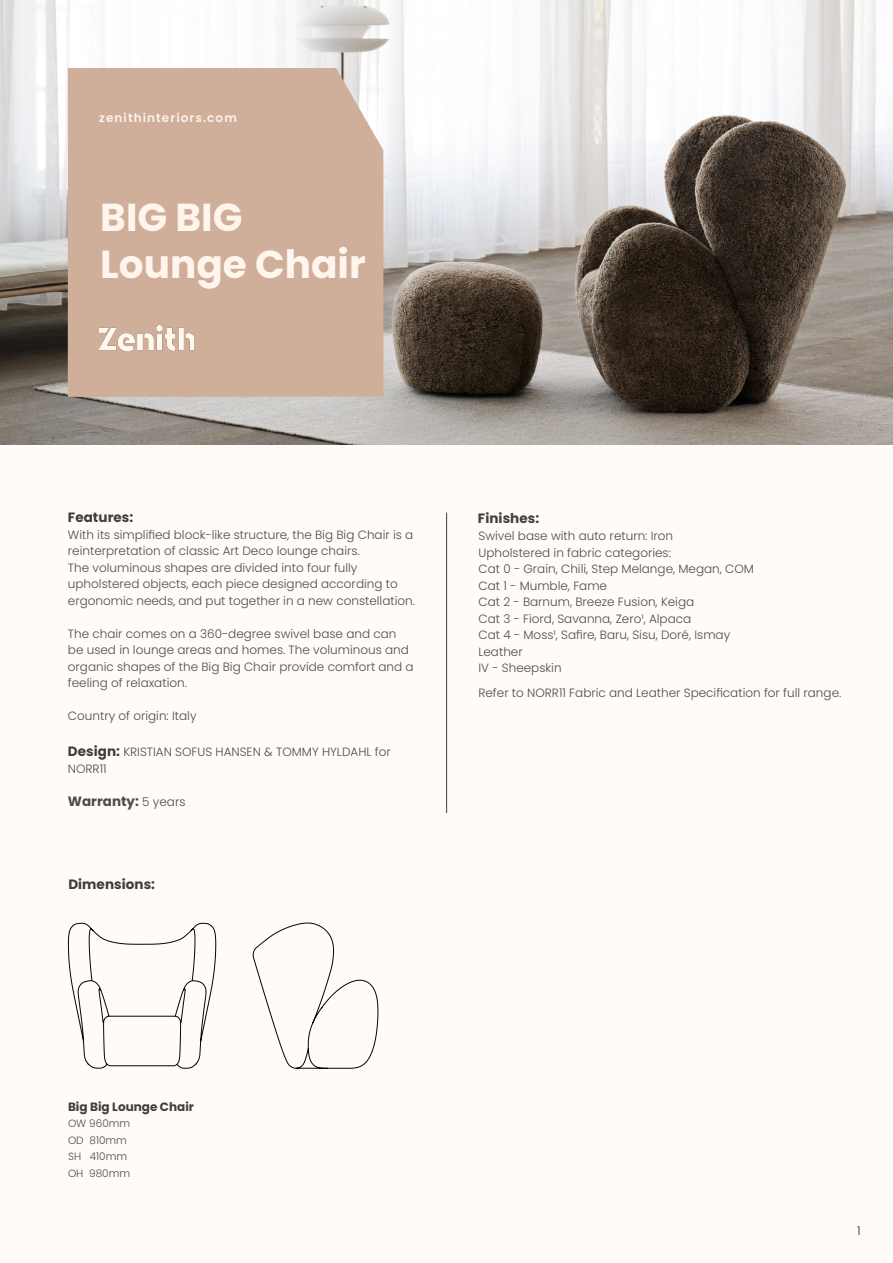
<style>
.page{position:relative;width:893px;height:1263px;background:#fffbf8}
.page>*{position:absolute;margin:0;border:0;box-sizing:border-box;transform-origin:0 0}
.PRODUCT_NAME{font:700 39px "Poppins";color:#fff5ed}
.COPY{font:700 13.5px "Poppins";letter-spacing:.005em;color:#3e3e3f}
.COPY-2{font:700 13.5px "Poppins";color:#4b4c4d}
.COPY-3{font:300 12px/16.5px "Poppins";color:#4b4c4d}
.WEBSITE_TOP_LEFT{font:600 12px "Poppins";letter-spacing:.09em;color:#fdf3eb}
.COPY-4{font:700 12px "Poppins";color:#3e3e3f}
.t1{font:300 12px "Poppins";color:#312f30}
.t2{font:300 10.5px "Poppins";color:#4b4c4d}
.s1{font-weight:700;font-size:13.5px;color:#3e3e3f}
.s2{font-weight:300;font-size:12px}
</style>
<div class="page">
<img style="left:0;top:0;width:893px;height:444px">
<div style="left:68px;top:68px;width:315px;height:329px;background:#cfae9a"></div>
<img style="left:100px;top:326px;width:94px;height:25px">
<hr style="left:446px;top:513px;width:1px;height:300px;background:#3e3e3f">
<svg style="left:253px;top:922px;width:125px;height:147px"></svg>
<svg style="left:68px;top:923px;width:148px;height:146px"></svg>
<p class="WEBSITE_TOP_LEFT" style="left:99px;top:111px;width:139px">zenithinteriors.com</p>
<p class="PRODUCT_NAME" style="left:100px;top:195px;width:144px">BIG BIG</p>
<p class="PRODUCT_NAME" style="left:100px;top:242px;width:267px">Lounge Chair</p>
<p class="COPY" style="left:68px;top:510px;width:67px">Features:</p>
<p class="COPY-3" style="left:68px;top:526px;width:349px">With its simplified block-like structure, the Big Big Chair is a reinterpretation of classic Art Deco lounge chairs.<br>The voluminous shapes are divided into four fully upholstered objects, each piece designed according to ergonomic needs, and put together in a new constellation.</p>
<p class="COPY-3" style="left:68px;top:625px;width:347px">The chair comes on a 360-degree swivel base and can be used in lounge areas and homes. The voluminous and organic shapes of the Big Big Chair provide comfort and a feeling of relaxation.</p>
<p class="COPY-3" style="left:68px;top:708px;width:130px">Country of origin: Italy</p>
<p class="COPY-3" style="left:68px;top:744px;width:324px"><span class="s1">Design:</span> KRISTIAN SOFUS HANSEN &amp; TOMMY HYLDAHL for<br>NORR11</p>
<p class="COPY-2" style="left:68px;top:793px;width:119px">Warranty: <span class="s2">5 years</span></p>
<p class="COPY" style="left:68px;top:876px;width:88px">Dimensions:</p>
<p class="COPY" style="left:478px;top:510px;width:63px">Finishes:</p>
<p class="COPY-3" style="left:478px;top:528px;width:196px">Swivel base with auto return: Iron</p>
<p class="COPY-3" style="left:478px;top:544px;width:194px">Upholstered in fabric categories:</p>
<p class="COPY-3" style="left:478px;top:561px;width:277px">Cat 0 - Grain, Chili, Step Melange, Megan, COM<br>Cat 1 - Mumble, Fame</p>
<p class="COPY-3" style="left:478px;top:594px;width:253px">Cat 2 - Barnum, Breeze Fusion, Keiga<br>Cat 3 - Fiord, Savanna, Zero¹, Alpaca<br>Cat 4 - Moss¹, Safire, Baru, Sisu, Doré, Ismay</p>
<p class="COPY-3" style="left:478px;top:643px;width:46px">Leather</p>
<p class="COPY-3" style="left:478px;top:660px;width:85px">IV - Sheepskin</p>
<p class="COPY-3" style="left:478px;top:685px;width:364px">Refer to NORR11 Fabric and Leather Specification for full range.</p>
<p class="COPY-4" style="left:68px;top:1099px;width:127px">Big Big Lounge Chair</p>
<p class="t2" style="left:68px;top:1117px;width:64px">OW 960mm</p>
<p class="t2" style="left:68px;top:1134px;width:60px">OD 810mm</p>
<p class="t2" style="left:68px;top:1150px;width:61px">SH 410mm</p>
<p class="t2" style="left:68px;top:1167px;width:64px">OH 980mm</p>
<p class="t1" style="left:857px;top:1224px;width:5px">1</p>
</div>
